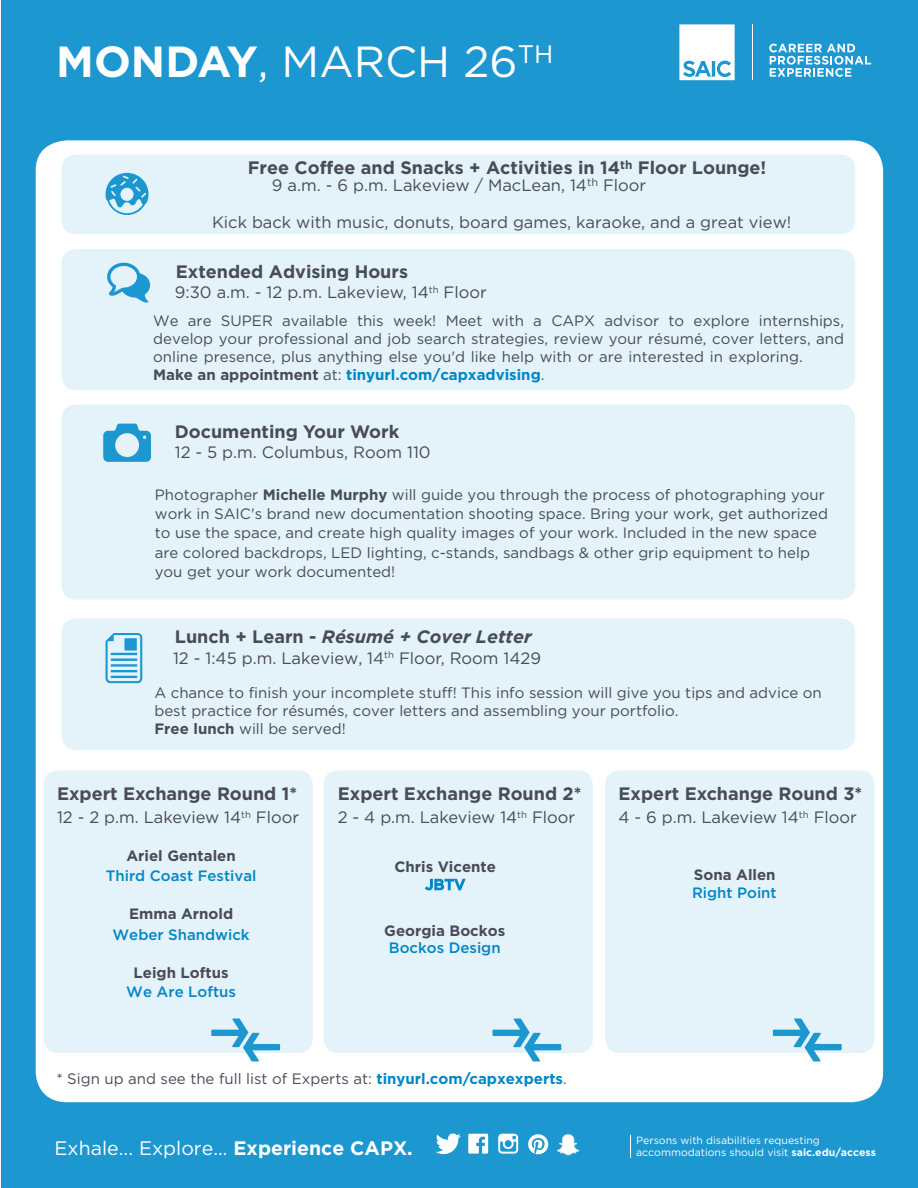
<style>
.page{position:relative;width:918px;height:1188px;background:#fff}
.page>*{position:absolute;margin:0;border:0;box-sizing:border-box;transform-origin:0 0}
.t1{font:43.5px "Gotham";color:#fff}
.t2{font:19.5px "Gotham";color:#fff}
.t3{font:700 18px "Gotham";color:#484b59}
.t4{font:italic 700 18px "Gotham";color:#484b59}
.t5{font:16.5px "Gotham";color:#484b59}
.t6{font:15px/18px "Gotham";color:#484b59}
.t7{font:700 15px/19.8px "Gotham";color:#484b59;text-align:center}
.t8{font:500 15px/19.8px "Gotham";color:#0086c5;text-align:center}
.t9{font:10.5px "Gotham";color:#fff}
.s1{font-weight:700}
.s2{font-weight:700;color:#0086c5}
.s3{font-style:normal}
.s4{font-weight:700;color:#484b59}
.s5{font-weight:500;color:#0086c5}
</style>
<div class="page">
<div style="left:1px;top:0;width:917px;height:1188px;background:#1c97cf"></div>
<div style="left:36px;top:140px;width:847px;height:962px;background:#fff;border-radius:31px"></div>
<div style="left:62px;top:405px;width:793px;height:195px;background:#e4f2f9;border-radius:14px"></div>
<div style="left:62px;top:618px;width:793px;height:132px;background:#e4f2f9;border-radius:14px"></div>
<div style="left:44px;top:770px;width:269px;height:283px;background:#e4f2f9;border-radius:14px"></div>
<div style="left:324px;top:770px;width:269px;height:283px;background:#e4f2f9;border-radius:14px"></div>
<div style="left:605px;top:770px;width:269px;height:283px;background:#e4f2f9;border-radius:14px"></div>
<div style="left:62px;top:249px;width:793px;height:141px;background:#e4f2f9;border-radius:14px"></div>
<svg style="left:679px;top:24px;width:56px;height:56px;background:#dff0f8"></svg>
<hr style="left:752px;top:24px;width:1px;height:56px;background:#fff">
<svg style="left:769px;top:44px;width:102px;height:33px"></svg>
<div style="left:62px;top:154px;width:793px;height:80px;background:#e4f2f9;border-radius:14px"></div>
<svg style="left:106px;top:172px;width:43px;height:43px"></svg>
<svg style="left:107px;top:263px;width:43px;height:40px"></svg>
<svg style="left:103px;top:424px;width:48px;height:38px"></svg>
<svg style="left:106px;top:633px;width:36px;height:50px"></svg>
<svg style="left:211px;top:1018px;width:69px;height:43px"></svg>
<svg style="left:492px;top:1018px;width:69px;height:43px"></svg>
<svg style="left:773px;top:1018px;width:69px;height:43px"></svg>
<svg style="left:436px;top:1133px;width:25px;height:21px"></svg>
<svg style="left:468px;top:1134px;width:20px;height:20px"></svg>
<svg style="left:498px;top:1134px;width:20px;height:20px"></svg>
<svg style="left:528px;top:1134px;width:21px;height:21px"></svg>
<svg style="left:557px;top:1134px;width:22px;height:21px"></svg>
<svg style="left:630px;top:1135px;width:1px;height:23px"></svg>
<p class="t1" style="left:56px;top:38px;width:499px"><span class="s1">MONDAY</span>, MARCH 26<sup>TH</sup></p>
<p class="t3" style="left:248px;top:158px;width:520px">Free Coffee and Snacks + Activities in 14<sup>th</sup> Floor Lounge!</p>
<p class="t5" style="left:272px;top:176px;width:376px">9 a.m. - 6 p.m. Lakeview / MacLean, 14<sup>th</sup> Floor</p>
<p class="t5" style="left:212px;top:213px;width:581px">Kick back with music, donuts, board games, karaoke, and a great view!</p>
<p class="t3" style="left:176px;top:260px;width:234px">Extended Advising Hours</p>
<p class="t5" style="left:175px;top:283px;width:313px">9:30 a.m. - 12 p.m. Lakeview, 14<sup>th</sup> Floor</p>
<p class="t6" style="left:153px;top:311px;width:692px">We are SUPER available this week! Meet with a CAPX advisor to explore internships, develop your professional and job search strategies, review your résumé, cover letters, and online presence, plus anything else you'd like help with or are interested in exploring.<br><span class="s1">Make an appointment</span> at: <span class="s2">tinyurl.com/capxadvising</span>.</p>
<p class="t3" style="left:175px;top:419px;width:226px">Documenting Your Work</p>
<p class="t5" style="left:175px;top:443px;width:258px">12 - 5 p.m. Columbus, Room 110</p>
<p class="t6" style="left:155px;top:484px;width:675px;line-height:19.4px">Photographer <span class="s1">Michelle Murphy</span> will guide you through the process of photographing your work in SAIC's brand new documentation shooting space. Bring your work, get authorized to use the space, and create high quality images of your work. Included in the new space are colored backdrops, LED lighting, c-stands, sandbags &amp; other grip equipment to help you get your work documented!</p>
<p class="t4" style="left:175px;top:624px;width:358px"><span class="s3">Lunch + Learn -</span> Résumé + Cover Letter</p>
<p class="t5" style="left:173px;top:649px;width:370px">12 - 1:45 p.m. Lakeview, 14<sup>th</sup> Floor, Room 1429</p>
<p class="t6" style="left:154px;top:683px;width:669px">A chance to finish your incomplete stuff! This info session will give you tips and advice on best practice for résumés, cover letters and assembling your portfolio.<br><span class="s1">Free lunch</span> will be served!</p>
<p class="t3" style="left:57px;top:781px;width:242px">Expert Exchange Round 1*</p>
<p class="t5" style="left:57px;top:808px;width:244px">12 - 2 p.m. Lakeview 14<sup>th</sup> Floor</p>
<p class="t8" style="left:106px;top:845px;width:152px"><span class="s4">Ariel Gentalen<br></span>Third Coast Festival</p>
<p class="t8" style="left:113px;top:903px;width:139px;line-height:20.4px"><span class="s4">Emma Arnold<br></span>Weber Shandwick</p>
<p class="t7" style="left:126px;top:962px;width:111px">Leigh Loftus<br><span class="s5">We Are Loftus</span></p>
<p class="t3" style="left:338px;top:781px;width:245px">Expert Exchange Round 2*</p>
<p class="t5" style="left:338px;top:808px;width:239px">2 - 4 p.m. Lakeview 14<sup>th</sup> Floor</p>
<p class="t7" style="left:394px;top:858px;width:103px;line-height:17.5px">Chris Vicente<br><span class="s5">JBTV</span></p>
<p class="t7" style="left:384px;top:921px;width:122px;line-height:17.4px">Georgia Bockos<br><span class="s5">Bockos Design</span></p>
<p class="t6" style="left:56px;top:1070px;width:512px">* Sign up and see the full list of Experts at: <span class="s2">tinyurl.com/capxexperts</span>.</p>
<p class="t3" style="left:619px;top:781px;width:245px">Expert Exchange Round 3*</p>
<p class="t5" style="left:619px;top:808px;width:240px">4 - 6 p.m. Lakeview 14<sup>th</sup> Floor</p>
<p class="t7" style="left:694px;top:865px;width:83px">Sona Allen</p>
<p class="t8" style="left:692px;top:882px;width:86px">Right Point</p>
<p class="t9" style="left:636px;top:1134px;width:185px">Persons with disabilities requesting</p>
<h2 class="t2" style="left:55px;top:1137px;width:360px">Exhale... Explore... <span class="s1">Experience CAPX.</span></h2>
<p class="t9" style="left:636px;top:1147px;width:241px">accommodations should visit <span class="s1">saic.edu/access</span></p>
</div>
